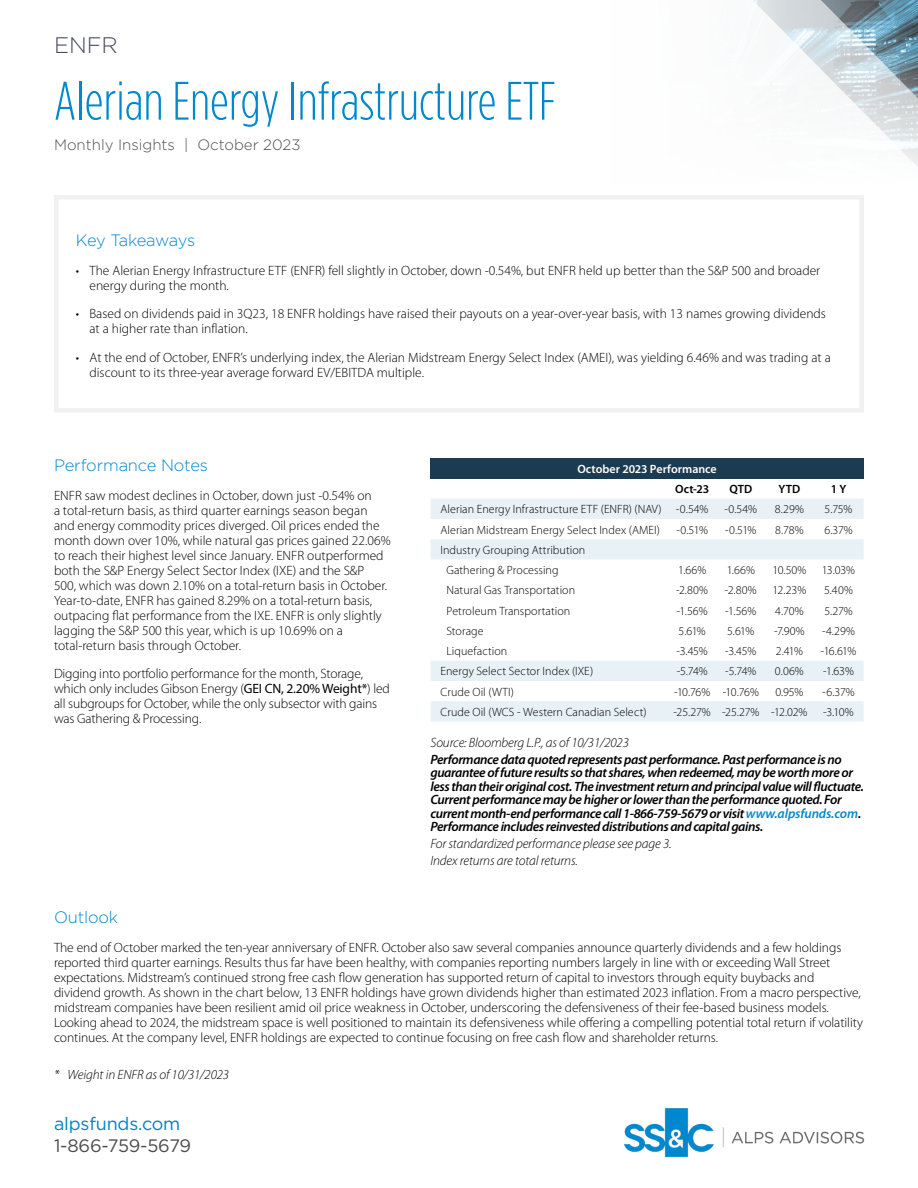
<style>
.page{position:relative;width:918px;height:1188px;background:#fff}
.page>*{position:absolute;margin:0;border:0;box-sizing:border-box;transform-origin:0 0}
.t1{font:300 54px "Gotham Condensed";color:#0088ce}
.t2{font:300 22.5px "Gotham";color:#494b5f}
.t3{font:18px "Gotham";letter-spacing:-.015em;color:#4d4d4f}
.t4{font:18px "Gotham";letter-spacing:-.01em;color:#0081c6}
.t5{font:300 16.5px "Gotham";letter-spacing:-.01em;color:#0088ce}
.t6{font:300 16.5px "Gotham";letter-spacing:-.03em;color:#0088ce}
.t7{font:300 15px "Gotham";color:#4d4d4f}
.t8{font:300 13.5px/15px "Myriad Pro";letter-spacing:-.005em;color:#000}
.t9{font:italic 600 13.5px/13.5px "Myriad Pro";letter-spacing:-.03em;color:#000}
.t10{font:italic 300 13.5px/16.8px "Myriad Pro";letter-spacing:-.01em;color:#000}
.t11{font:300 12px/20.2px "Myriad Pro";letter-spacing:.005em;color:#000}
.t12{font:600 12px "Myriad Pro";color:#fff}
.t13{font:300 12px "Myriad Pro";letter-spacing:-.025em;color:#000}
.t14{font:600 12px "Myriad Pro";color:#000}
.s1{font-weight:400}
.s2{color:#0088ce}
</style>
<div class="page">
<div style="left:431px;top:458px;width:433px;height:20px;background:#1b3b53"></div>
<svg style="left:431px;top:499px;width:433px;height:222px"></svg>
<svg style="left:668px;top:559px;width:1px;height:102px"></svg>
<svg style="left:716px;top:559px;width:1px;height:102px"></svg>
<svg style="left:765px;top:559px;width:1px;height:102px"></svg>
<svg style="left:813px;top:559px;width:1px;height:102px"></svg>
<div style="left:54px;top:195px;width:810px;height:218px;border:4px solid #f1f1f2"></div>
<img style="left:624px;top:1108px;width:241px;height:50px">
<h2 class="t2" style="left:54px;top:31px;width:65px">ENFR</h2>
<h1 class="t1" style="left:54px;top:72px;width:503px">Alerian Energy Infrastructure ETF</h1>
<p class="t7" style="left:54px;top:136px;width:248px">Monthly Insights | October 2023</p>
<p class="t6" style="left:76px;top:230px;width:121px">Key Takeaways</p>
<p class="t8" style="left:89px;top:263px;width:732px;text-indent:-14px">• The Alerian Energy Infrastructure ETF (ENFR) fell slightly in October, down -0.54%, but ENFR held up better than the S&amp;P 500 and broader energy during the month.</p>
<p class="t8" style="left:89px;top:306px;width:738px;text-indent:-14px">• Based on dividends paid in 3Q23, 18 ENFR holdings have raised their payouts on a year-over-year basis, with 13 names growing dividends at a higher rate than inflation.</p>
<p class="t8" style="left:89px;top:350px;width:743px;text-indent:-14px">• At the end of October, ENFR’s underlying index, the Alerian Midstream Energy Select Index (AMEI), was yielding 6.46% and was trading at a discount to its three-year average forward EV/EBITDA multiple.</p>
<p class="t5" style="left:54px;top:455px;width:156px">Performance Notes</p>
<p class="t8" style="left:54px;top:488px;width:338px">ENFR saw modest declines in October, down just -0.54% on<br>a total-return basis, as third quarter earnings season began and energy commodity prices diverged. Oil prices ended the month down over 10%, while natural gas prices gained 22.06% to reach their highest level since January. ENFR outperformed both the S&amp;P Energy Select Sector Index (IXE) and the S&amp;P<br>500, which was down 2.10% on a total-return basis in October.<br>Year-to-date, ENFR has gained 8.29% on a total-return basis, outpacing flat performance from the IXE. ENFR is only slightly lagging the S&amp;P 500 this year, which is up 10.69% on a total-return basis through October.</p>
<p class="t8" style="left:54px;top:666px;width:337px">Digging into portfolio performance for the month, Storage, which only includes Gibson Energy (<span class="s1">GEI CN, 2.20% Weight*</span>) led all subgroups for October, while the only subsector with gains was Gathering &amp; Processing.</p>
<p class="t12" style="left:577px;top:461px;width:141px">October 2023 Performance</p>
<p class="t14" style="left:675px;top:481px;width:35px">Oct-23</p>
<p class="t14" style="left:729px;top:481px;width:24px">QTD</p>
<p class="t14" style="left:778px;top:481px;width:23px">YTD</p>
<p class="t14" style="left:831px;top:481px;width:17px">1 Y</p>
<p class="t11" style="left:441px;top:499px;width:269px">Alerian Energy Infrastructure ETF (ENFR) (NAV) -0.54%</p>
<p class="t11" style="left:724px;top:499px;width:34px">-0.54%</p>
<p class="t11" style="left:775px;top:499px;width:31px">8.29%</p>
<p class="t11" style="left:825px;top:499px;width:29px">5.75%</p>
<p class="t11" style="left:441px;top:519px;width:221px">Alerian Midstream Energy Select Index (AMEI)</p>
<p class="t11" style="left:676px;top:519px;width:33px">-0.51%</p>
<p class="t11" style="left:725px;top:519px;width:33px">-0.51%</p>
<p class="t11" style="left:775px;top:519px;width:30px">8.78%</p>
<p class="t11" style="left:824px;top:519px;width:30px">6.37%</p>
<p class="t11" style="left:447px;top:540px;width:140px;text-indent:-6px">Industry Grouping Attribution<br>Gathering &amp; Processing</p>
<p class="t11" style="left:678px;top:560px;width:30px">1.66%</p>
<p class="t11" style="left:727px;top:560px;width:30px">1.66%</p>
<p class="t11" style="left:772px;top:560px;width:36px">10.50%</p>
<p class="t11" style="left:822px;top:560px;width:35px">13.03%</p>
<p class="t11" style="left:447px;top:580px;width:130px">Natural Gas Transportation</p>
<p class="t11" style="left:676px;top:580px;width:33px">-2.80%</p>
<p class="t11" style="left:725px;top:580px;width:33px">-2.80%</p>
<p class="t11" style="left:773px;top:580px;width:35px">12.23%</p>
<p class="t11" style="left:824px;top:580px;width:30px">5.40%</p>
<p class="t11" style="left:447px;top:600px;width:125px">Petroleum Transportation</p>
<p class="t11" style="left:677px;top:600px;width:32px">-1.56%</p>
<p class="t11" style="left:725px;top:600px;width:32px">-1.56%</p>
<p class="t11" style="left:775px;top:600px;width:30px">4.70%</p>
<p class="t11" style="left:824px;top:600px;width:30px">5.27%</p>
<p class="t11" style="left:447px;top:621px;width:39px">Storage</p>
<p class="t11" style="left:679px;top:621px;width:29px">5.61%</p>
<p class="t11" style="left:727px;top:621px;width:29px">5.61%</p>
<p class="t11" style="left:774px;top:621px;width:32px">-7.90%</p>
<p class="t11" style="left:822px;top:621px;width:34px">-4.29%</p>
<p class="t11" style="left:447px;top:641px;width:62px">Liquefaction</p>
<p class="t11" style="left:677px;top:641px;width:33px">-3.45%</p>
<p class="t11" style="left:725px;top:641px;width:33px">-3.45%</p>
<p class="t11" style="left:776px;top:641px;width:29px">2.41%</p>
<p class="t11" style="left:821px;top:641px;width:37px">-16.61%</p>
<p class="t11" style="left:441px;top:661px;width:154px">Energy Select Sector Index (IXE)</p>
<p class="t11" style="left:677px;top:661px;width:32px">-5.74%</p>
<p class="t11" style="left:725px;top:661px;width:32px">-5.74%</p>
<p class="t11" style="left:775px;top:661px;width:30px">0.06%</p>
<p class="t11" style="left:823px;top:661px;width:32px">-1.63%</p>
<p class="t11" style="left:441px;top:681px;width:75px">Crude Oil (WTI)</p>
<p class="t11" style="left:674px;top:681px;width:86px">-10.76% -10.76%</p>
<p class="t11" style="left:775px;top:681px;width:30px">0.95%</p>
<p class="t11" style="left:822px;top:681px;width:34px">-6.37%</p>
<p class="t11" style="left:441px;top:702px;width:208px">Crude Oil (WCS - Western Canadian Select)</p>
<p class="t13" style="left:674px;top:705px;width:135px">-25.27% -25.27% -12.02%</p>
<p class="t11" style="left:823px;top:702px;width:32px">-3.10%</p>
<p class="t10" style="left:430px;top:734px;width:200px">Source: Bloomberg L.P., as of 10/31/2023</p>
<p class="t9" style="left:430px;top:752px;width:435px">Performance data quoted represents past performance. Past performance is no guarantee of future results so that shares, when redeemed, may be worth more or less than their original cost. The investment return and principal value will fluctuate.<br>Current performance may be higher or lower than the performance quoted. For current month-end performance call 1-866-759-5679 or visit <span class="s2">www.alpsfunds.com</span>.<br>Performance includes reinvested distributions and capital gains.</p>
<p class="t10" style="left:430px;top:835px;width:243px">For standardized performance please see page 3.<br>Index returns are total returns.</p>
<p class="t5" style="left:54px;top:907px;width:66px">Outlook</p>
<p class="t8" style="left:54px;top:940px;width:810px">The end of October marked the ten-year anniversary of ENFR. October also saw several companies announce quarterly dividends and a few holdings reported third quarter earnings. Results thus far have been healthy, with companies reporting numbers largely in line with or exceeding Wall Street expectations. Midstream’s continued strong free cash flow generation has supported return of capital to investors through equity buybacks and dividend growth. As shown in the chart below, 13 ENFR holdings have grown dividends higher than estimated 2023 inflation. From a macro perspective, midstream companies have been resilient amid oil price weakness in October, underscoring the defensiveness of their fee-based business models.<br>Looking ahead to 2024, the midstream space is well positioned to maintain its defensiveness while offering a compelling potential total return if volatility continues. At the company level, ENFR holdings are expected to continue focusing on free cash flow and shareholder returns.</p>
<p class="t10" style="left:54px;top:1066px;width:177px">* Weight in ENFR as of 10/31/2023</p>
<h3 class="t4" style="left:54px;top:1112px;width:128px">alpsfunds.com</h3>
<h3 class="t3" style="left:54px;top:1134px;width:139px">1-866-759-5679</h3>
</div>
